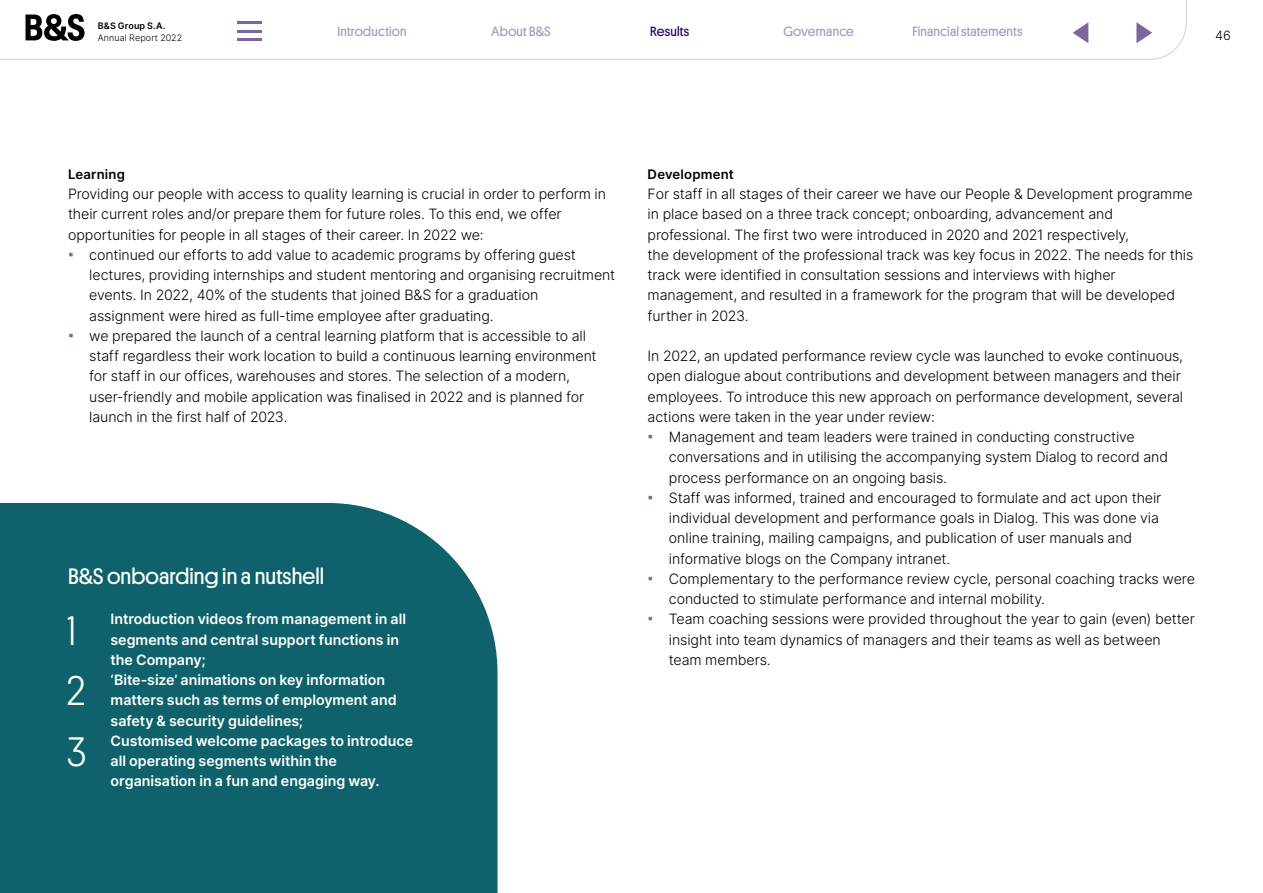
<style>
.page{position:relative;width:1263px;height:893px;background:#fff}
.page>*{position:absolute;margin:0;border:0;box-sizing:border-box;transform-origin:0 0}
.t1{font:300 41.4px "Platform";color:#fff}
.t2{font:22.5px "Platform";letter-spacing:.005em;color:#fff}
.t3{font:300 14.25px/20.2px "Inter";letter-spacing:-.005em;color:#000}
.t4{font:600 14.25px/20.2px "Inter";letter-spacing:-.005em;color:#fff}
.t5{font:13.5px "Platform";letter-spacing:.015em;color:#a799be}
.t6{font:13.5px "Platform";letter-spacing:.015em;color:#24005e}
.t7{font:600 13.2px "Inter";letter-spacing:.015em;color:#000}
.t8{font:300 12.75px "Inter";color:#000}
.t9{font:300 9px "Inter";letter-spacing:.01em;color:#000}
.t10{font:600 9px "Inter";letter-spacing:.015em;color:#000}
.s1{font-weight:600;font-size:12px;color:#7c669e}
</style>
<div class="page">
<div style="left:0;top:503px;width:497px;height:390px;background:#0f626b"></div>
<svg style="left:0;top:0;width:1187px;height:60px"></svg>
<svg style="left:26px;top:14px;width:59px;height:27px"></svg>
<div style="left:230px;top:11px;width:40px;height:40px;background:#fff"></div>
<hr style="left:238px;top:22px;width:24px;height:2px;background:#7c669e">
<hr style="left:238px;top:30px;width:24px;height:2px;background:#7c669e">
<hr style="left:238px;top:38px;width:24px;height:2px;background:#7c669e">
<div style="left:1128px;top:17px;width:32px;height:32px;background:#fff"></div>
<svg style="left:1136px;top:22px;width:16px;height:21px"></svg>
<div style="left:1065px;top:17px;width:31px;height:32px;background:#fff"></div>
<svg style="left:1073px;top:22px;width:15px;height:21px"></svg>
<p class="t10" style="left:98px;top:19px;width:69px">B&amp;S Group S.A.</p>
<p class="t9" style="left:98px;top:31px;width:86px">Annual Report 2022</p>
<p class="t5" style="left:337px;top:22px;width:71px">Introduction</p>
<p class="t5" style="left:491px;top:22px;width:61px">About B&amp;S</p>
<p class="t6" style="left:650px;top:22px;width:40px">Results</p>
<p class="t5" style="left:783px;top:22px;width:72px">Governance</p>
<p class="t5" style="left:912px;top:22px;width:112px">Financial statements</p>
<p class="t8" style="left:1215px;top:26px;width:17px">46</p>
<p class="t7" style="left:68px;top:165px;width:58px">Learning</p>
<p class="t3" style="left:68px;top:184px;width:539px">Providing our people with access to quality learning is crucial in order to perform in their current roles and/or prepare them for future roles. To this end, we offer opportunities for people in all stages of their career. In 2022 we:<br><span class="s1">ը</span> continued our efforts to add value to academic programs by offering guest</p>
<p class="t3" style="left:89px;top:265px;width:527px">lectures, providing internships and student mentoring and organising recruitment</p>
<p class="t3" style="left:89px;top:285px;width:451px">events. In 2022, 40% of the students that joined B&amp;S for a graduation</p>
<p class="t3" style="left:89px;top:305px;width:406px">assignment were hired as full-time employee after graduating.</p>
<p class="t3" style="left:68px;top:325px;width:519px"><span class="s1">ը</span> we prepared the launch of a central learning platform that is accessible to all</p>
<p class="t3" style="left:89px;top:346px;width:509px">staff regardless their work location to build a continuous learning environment</p>
<p class="t3" style="left:89px;top:366px;width:482px">for staff in our offices, warehouses and stores. The selection of a modern,</p>
<p class="t3" style="left:89px;top:386px;width:496px">user-friendly and mobile application was finalised in 2022 and is planned for</p>
<p class="t3" style="left:89px;top:406px;width:200px">launch in the first half of 2023.</p>
<h2 class="t2" style="left:68px;top:560px;width:258px">B&amp;S onboarding in a nutshell</h2>
<h1 class="t1" style="left:67px;top:601px;width:10px">1</h1>
<p class="t4" style="left:111px;top:609px;width:297px">Introduction videos from management in all segments and central support functions in the Company;</p>
<h1 class="t1" style="left:67px;top:661px;width:20px">2</h1>
<p class="t4" style="left:111px;top:670px;width:288px">‘Bite-size’ animations on key information matters such as terms of employment and safety &amp; security guidelines;</p>
<h1 class="t1" style="left:67px;top:722px;width:20px">3</h1>
<p class="t4" style="left:111px;top:730px;width:304px">Customised welcome packages to introduce all operating segments within the organisation in a fun and engaging way.</p>
<p class="t7" style="left:648px;top:165px;width:88px">Development</p>
<p class="t3" style="left:648px;top:184px;width:547px">For staff in all stages of their career we have our People &amp; Development programme in place based on a three track concept; onboarding, advancement and professional. The first two were introduced in 2020 and 2021 respectively,<br>the development of the professional track was key focus in 2022. The needs for this track were identified in consultation sessions and interviews with higher management, and resulted in a framework for the program that will be developed further in 2023.</p>
<p class="t3" style="left:648px;top:346px;width:537px">In 2022, an updated performance review cycle was launched to evoke continuous, open dialogue about contributions and development between managers and their employees. To introduce this new approach on performance development, several actions were taken in the year under review:<br><span class="s1">ը</span> Management and team leaders were trained in conducting constructive</p>
<p class="t3" style="left:669px;top:447px;width:501px">conversations and in utilising the accompanying system Dialog to record and</p>
<p class="t3" style="left:669px;top:467px;width:280px">process performance on an ongoing basis.</p>
<p class="t3" style="left:648px;top:487px;width:515px"><span class="s1">ը</span> Staff was informed, trained and encouraged to formulate and act upon their</p>
<p class="t3" style="left:669px;top:508px;width:491px">individual development and performance goals in Dialog. This was done via</p>
<p class="t3" style="left:669px;top:528px;width:465px">online training, mailing campaigns, and publication of user manuals and</p>
<p class="t3" style="left:669px;top:548px;width:283px">informative blogs on the Company intranet.</p>
<p class="t3" style="left:648px;top:568px;width:549px"><span class="s1">ը</span> Complementary to the performance review cycle, personal coaching tracks were</p>
<p class="t3" style="left:669px;top:589px;width:378px">conducted to stimulate performance and internal mobility.</p>
<p class="t3" style="left:648px;top:609px;width:549px"><span class="s1">ը</span> Team coaching sessions were provided throughout the year to gain (even) better</p>
<p class="t3" style="left:669px;top:629px;width:493px">insight into team dynamics of managers and their teams as well as between</p>
<p class="t3" style="left:669px;top:649px;width:103px">team members.</p>
</div>
